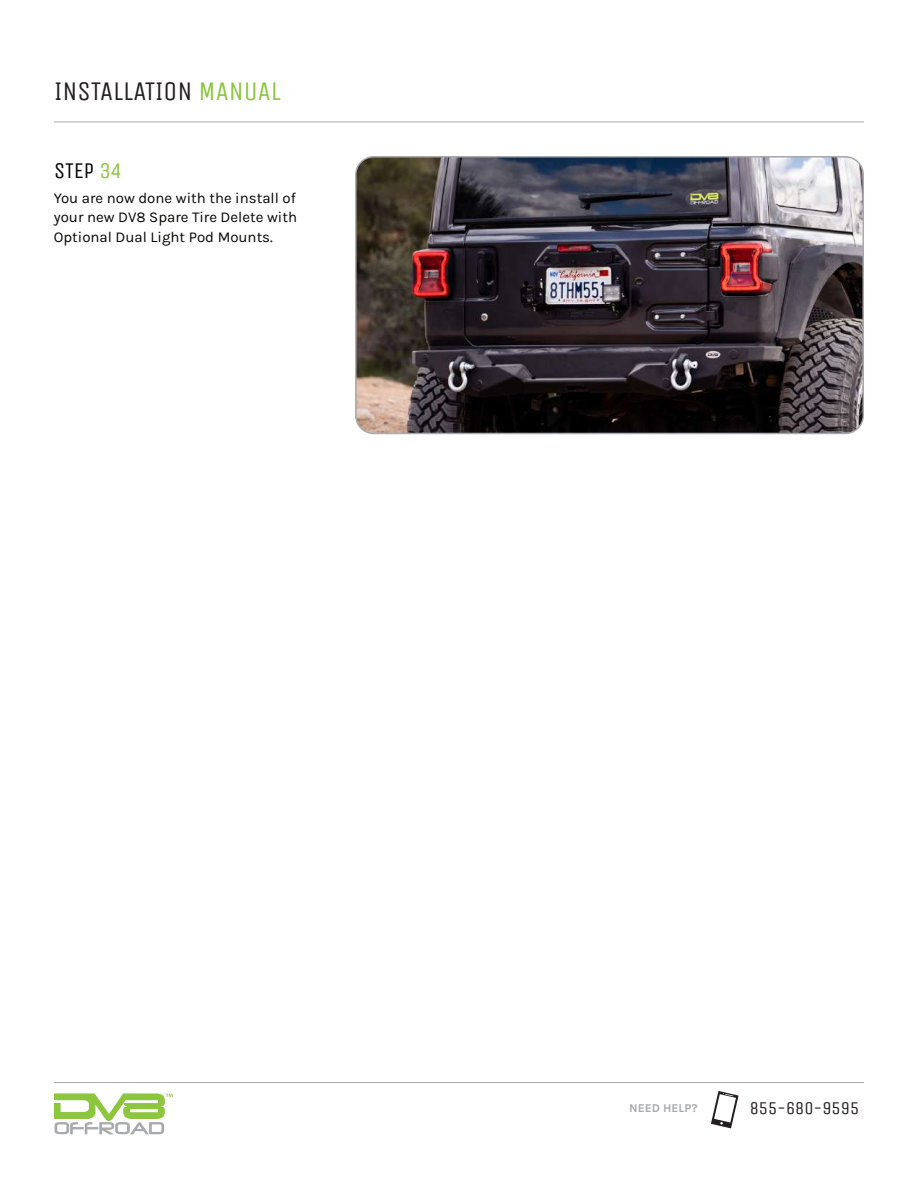
<style>
.page{position:relative;width:918px;height:1188px;background:#fff}
.page>*{position:absolute;margin:0;border:0;box-sizing:border-box;transform-origin:0 0}
.t1{font:27px "Unica One";color:#231f20}
.t2{font:22.5px "Unica One";color:#010101}
.t3{font:18px "Unica One";color:#231f20}
.t4{font:15px/19.5px "Karla";color:#040503;text-align:justify}
.t5{font:12px "Karla";color:#a8a9ad}
.s1{color:#8bc63e}
</style>
<div class="page">
<hr style="left:54px;top:122px;width:810px;height:1px;background:#a8a9ad">
<svg style="left:54px;top:1093px;width:119px;height:41px"></svg>
<hr style="left:54px;top:1082px;width:810px;height:1px;background:#a8a9ad">
<svg style="left:711px;top:1091px;width:28px;height:37px"></svg>
<img style="left:358px;top:159px;width:505px;height:274px">
<div style="left:355px;top:156px;width:509px;height:278px;border:2px solid #a8a9ad;border-radius:18px"></div>
<h1 class="t1" style="left:54px;top:76px;width:228px">INSTALLATION <span class="s1">MANUAL</span></h1>
<h2 class="t2" style="left:54px;top:157px;width:70px">STEP <span class="s1">34</span></h2>
<p class="t4" style="left:54px;top:187px;width:245px">You are now done with the install of your new DV8 Spare Tire Delete with Optional Dual Light Pod Mounts.</p>
<p class="t5" style="left:629px;top:1100px;width:70px">NEED HELP?</p>
<p class="t3" style="left:750px;top:1097px;width:111px">855-680-9595</p>
</div>
